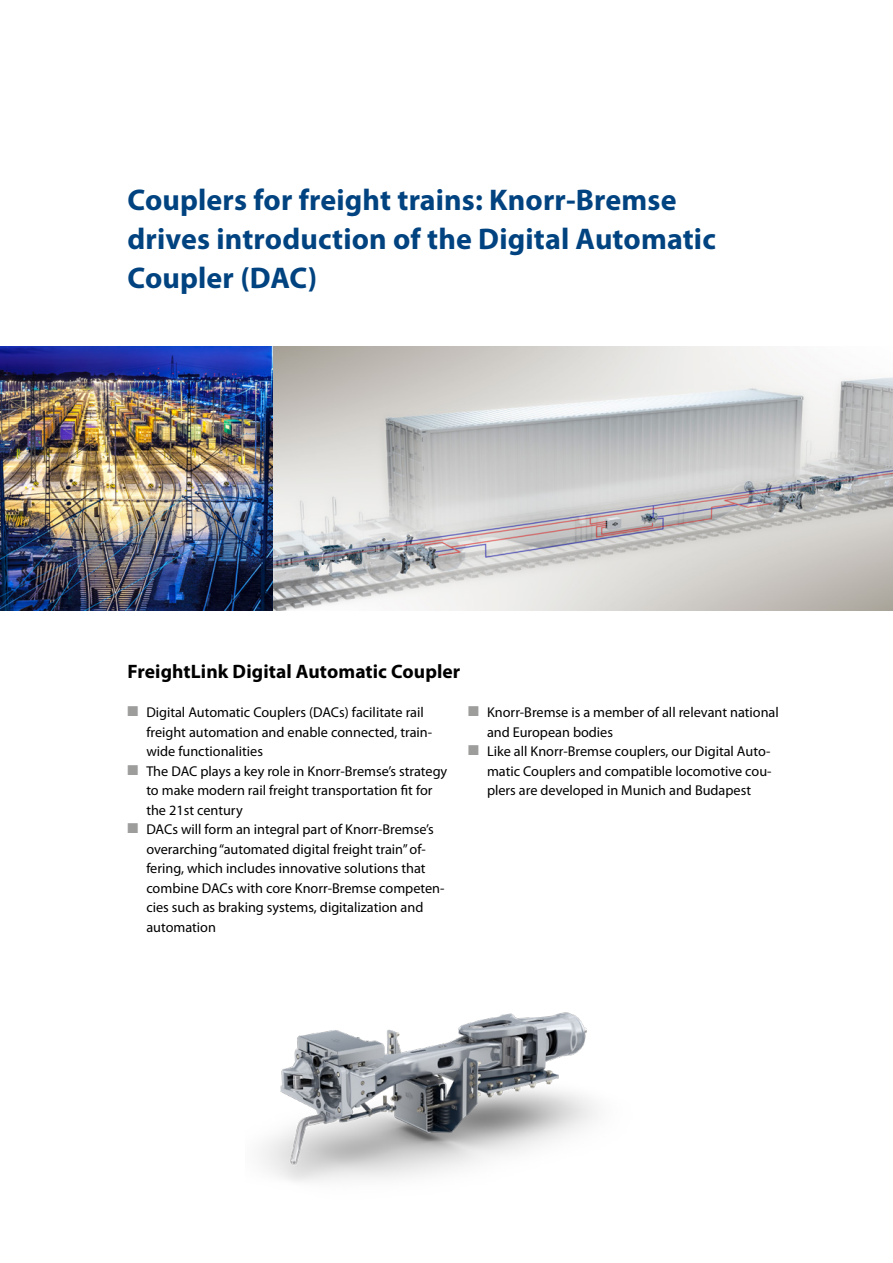
<style>
.page{position:relative;width:893px;height:1263px;background:#fff}
.page>*{position:absolute;margin:0;border:0;box-sizing:border-box;transform-origin:0 0}
.t1{font:700 30px/39px "Myriad Pro";letter-spacing:.005em;color:#004380}
.t2{font:700 19.5px "Myriad Pro";letter-spacing:.005em;color:#000}
.t3{font:14.25px/19.5px "Myriad Pro";color:#000}
.s1{color:#9d9d9c}
</style>
<div class="page">
<img style="left:0;top:346px;width:893px;height:264px">
<img style="left:261px;top:1012px;width:336px;height:170px">
<h1 class="t1" style="left:128px;top:181px;width:590px">Couplers for freight trains: Knorr-Bremse drives introduction of the Digital Automatic<br>Coupler (DAC)</h1>
<h2 class="t2" style="left:128px;top:661px;width:334px">FreightLink Digital Automatic Coupler</h2>
<p class="t3" style="left:146px;top:703px;width:287px;text-indent:-19px"><span class="s1">■</span> Digital Automatic Couplers (DACs) facilitate rail freight automation and enable connected, train&shy;wide functionalities</p>
<p class="t3" style="left:146px;top:761px;width:302px;text-indent:-19px"><span class="s1">■</span> The DAC plays a key role in Knorr-Bremse’s strategy to make modern rail freight transportation fit for the 21st century</p>
<p class="t3" style="left:146px;top:820px;width:300px;text-indent:-19px"><span class="s1">■</span> DACs will form an integral part of Knorr-Bremse’s overarching “automated digital freight train” of&shy;fering, which includes innovative solutions that combine DACs with core Knorr-Bremse competen&shy;cies such as braking systems, digitalization and automation</p>
<p class="t3" style="left:487px;top:703px;width:293px;text-indent:-19px"><span class="s1">■</span> Knorr-Bremse is a member of all relevant national and European bodies</p>
<p class="t3" style="left:487px;top:742px;width:286px;text-align:justify;text-indent:-19px"><span class="s1">■</span> Like all Knorr-Bremse couplers, our Digital Auto&shy;matic Couplers and compatible locomotive cou&shy;plers are developed in Munich and Budapest</p>
</div>
